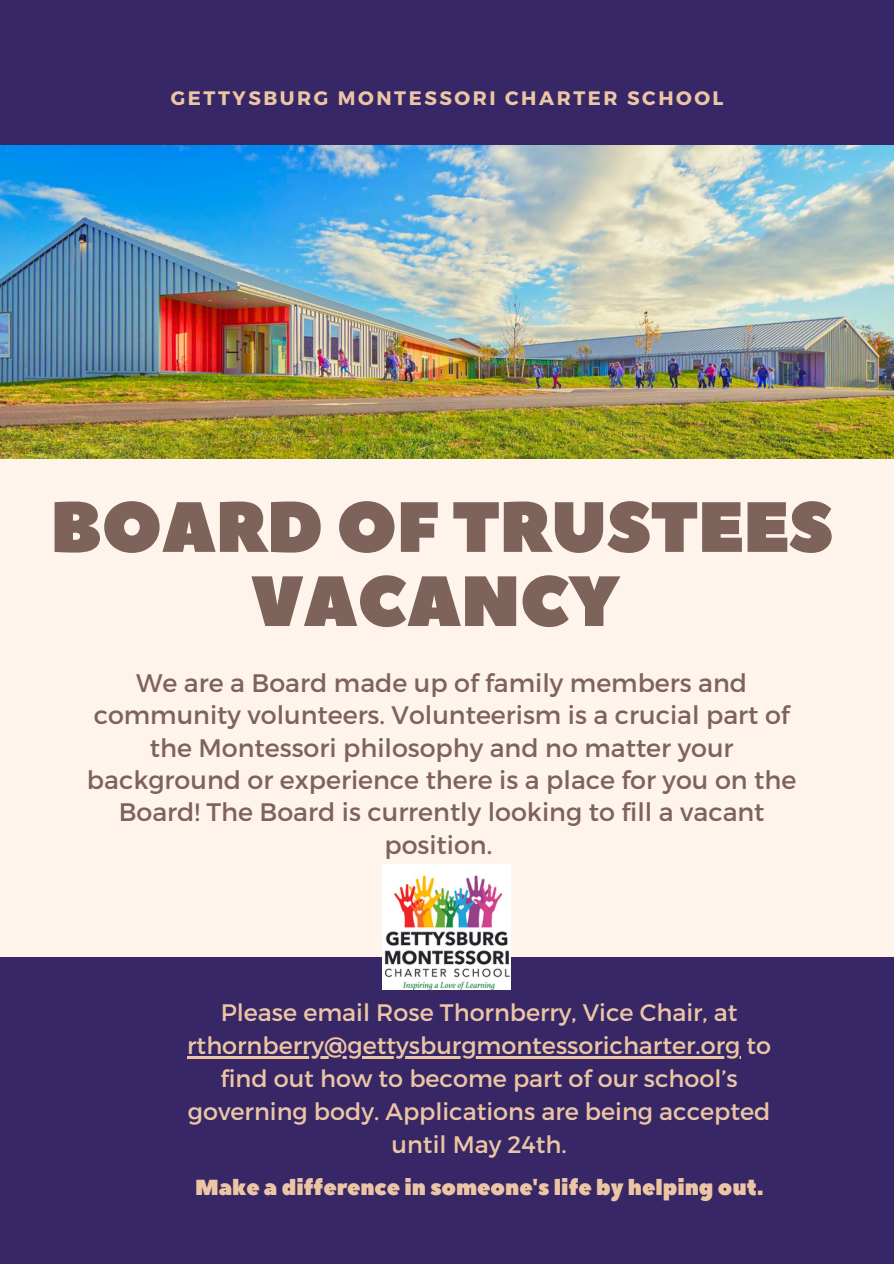
<style>
.page{position:relative;width:894px;height:1264px;background:#fff}
.page>*{position:absolute;margin:0;border:0;box-sizing:border-box;transform-origin:0 0}
.t1{font:70.95px/74.1px "Peace Sans";letter-spacing:-.01em;color:#7e635a;text-align:center}
.t2{font:25.35px/32.2px "Montserrat";color:#7e635a;text-align:center}
.t3{font:23.85px/32.8px "Montserrat";color:#ecc6a4;text-align:center}
.t4{font:21.75px "Peace Sans";color:#ecc6a4}
.t5{font:700 19.5px "Montserrat";letter-spacing:.13em;color:#ecc6a4}
</style>
<div class="page">
<div style="left:0;top:0;width:893px;height:1263px;background:#fff4eb"></div>
<img style="left:0;top:145px;width:893px;height:313px">
<div style="left:0;top:0;width:893px;height:145px;background:#372766"></div>
<div style="left:0;top:957px;width:893px;height:306px;background:#372766"></div>
<hr style="left:187px;top:1056px;width:553px;height:2px;background:#ecc6a4">
<img style="left:382px;top:864px;width:128px;height:125px">
<p class="t5" style="left:171px;top:85px;width:554px">GETTYSBURG MONTESSORI CHARTER SCHOOL</p>
<h1 class="t1" style="left:50px;top:492px;width:784px">BOARD OF TRUSTEES<br>VACANCY</h1>
<p class="t2" style="left:87px;top:665px;width:710px">We are a Board made up of family members and community volunteers. Volunteerism is a crucial part of the Montessori philosophy and no matter your background or experience there is a place for you on the Board! The Board is currently looking to fill a vacant position.</p>
<h3 class="t3" style="left:221px;top:995px;width:518px">Please email Rose Thornberry, Vice Chair, at</h3>
<p class="t3" style="left:187px;top:1028px;width:585px">rthornberry@gettysburgmontessoricharter.org to find out how to become part of our school’s governing body. Applications are being accepted until May 24th.</p>
<p class="t4" style="left:195px;top:1172px;width:569px">Make a difference in someone's life by helping out.</p>
</div>
